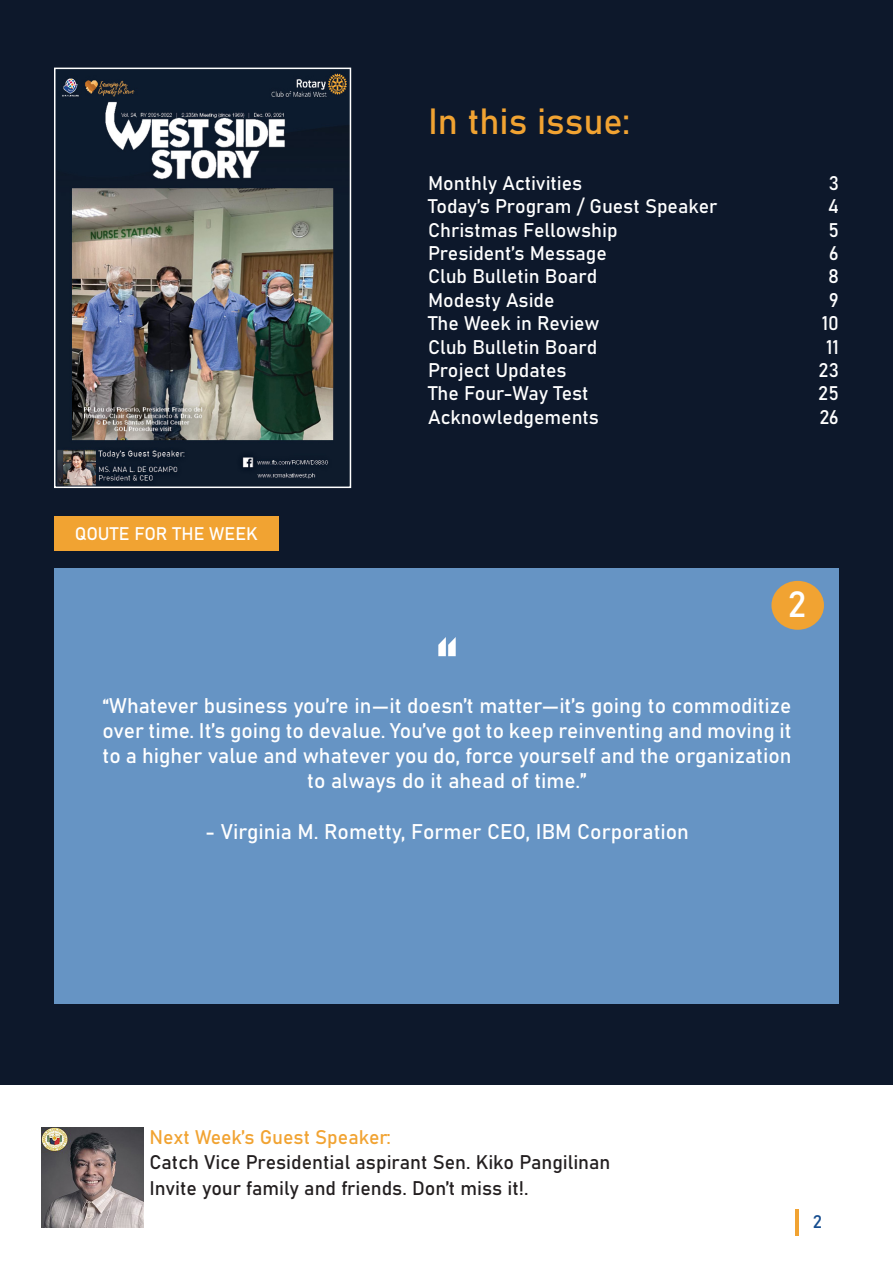
<style>
.page{position:relative;width:893px;height:1263px;background:#fff}
.page>*{position:absolute;margin:0;border:0;box-sizing:border-box;transform-origin:0 0}
.t1{font:72px "Bahnschrift";color:#fff}
.t2{font:36px "Bahnschrift";color:#f1a332}
.t3{font:36px "Bahnschrift";color:#fff}
.t4{font:21px/25.2px "Bahnschrift";color:#fff;text-align:center}
.t5{font:19.5px "Bahnschrift";color:#fff}
.t6{font:19.5px "Bahnschrift";color:#231f20}
.t7{font:19.5px "Bahnschrift";color:#f1a332}
.t8{font:18px "Bahnschrift";color:#fff}
.t9{font:18px "Bahnschrift";color:#164d8f}
</style>
<div class="page">
<hr style="left:795px;top:1209px;width:3px;height:26px;background:#f1a332">
<img style="left:42px;top:1127px;width:101px;height:100px">
<div style="left:0;top:0;width:893px;height:1084px;background:#0d182b"></div>
<img style="left:57px;top:73px;width:290px;height:412px">
<div style="left:54px;top:68px;width:297px;height:420px;border:2px solid #fff"></div>
<div style="left:54px;top:568px;width:785px;height:435px;background:#6694c4"></div>
<div style="left:771px;top:581px;width:53px;height:49px;background:#f1a332;border-radius:50%"></div>
<div style="left:54px;top:516px;width:224px;height:35px;background:#f1a332"></div>
<p class="t2" style="left:428px;top:94px;width:204px">In this issue:</p>
<p class="t5" style="left:428px;top:168px;width:156px">Monthly Activities</p>
<p class="t5" style="left:428px;top:192px;width:291px">Today’s Program / Guest Speaker</p>
<p class="t5" style="left:428px;top:215px;width:191px">Christmas Fellowship</p>
<p class="t5" style="left:428px;top:238px;width:180px">President’s Message</p>
<p class="t5" style="left:428px;top:262px;width:171px">Club Bulletin Board</p>
<p class="t5" style="left:428px;top:285px;width:128px">Modesty Aside</p>
<p class="t5" style="left:428px;top:309px;width:173px">The Week in Review</p>
<p class="t5" style="left:428px;top:332px;width:171px">Club Bulletin Board</p>
<p class="t5" style="left:428px;top:355px;width:140px">Project Updates</p>
<p class="t5" style="left:428px;top:379px;width:162px">The Four-Way Test</p>
<p class="t5" style="left:428px;top:402px;width:172px">Acknowledgements</p>
<p class="t5" style="left:829px;top:168px;width:12px">3</p>
<p class="t5" style="left:828px;top:192px;width:13px">4</p>
<p class="t5" style="left:828px;top:215px;width:12px">5</p>
<p class="t5" style="left:829px;top:238px;width:12px">6</p>
<p class="t5" style="left:828px;top:262px;width:12px">8</p>
<p class="t5" style="left:829px;top:285px;width:12px">9</p>
<p class="t5" style="left:822px;top:309px;width:19px">10</p>
<p class="t5" style="left:826px;top:332px;width:14px">11</p>
<p class="t5" style="left:819px;top:355px;width:22px">23</p>
<p class="t5" style="left:818px;top:379px;width:22px">25</p>
<p class="t5" style="left:819px;top:402px;width:21px">26</p>
<p class="t8" style="left:75px;top:520px;width:184px">QOUTE FOR THE WEEK</p>
<p class="t1" style="left:435px;top:607px;width:24px">“</p>
<p class="t3" style="left:788px;top:577px;width:20px">2</p>
<p class="t4" style="left:103px;top:691px;width:690px">“Whatever business you’re in—it doesn’t matter—it’s going to commoditize over time. It’s going to devalue. You’ve got to keep reinventing and moving it to a higher value and whatever you do, force yourself and the organization to always do it ahead of time.”</p>
<p class="t4" style="left:205px;top:817px;width:485px">- Virginia M. Rometty, Former CEO, IBM Corporation</p>
<p class="t7" style="left:150px;top:1122px;width:243px">Next Week’s Guest Speaker:</p>
<p class="t6" style="left:150px;top:1148px;width:462px">Catch Vice Presidential aspirant Sen. Kiko Pangilinan</p>
<p class="t6" style="left:150px;top:1173px;width:380px">Invite your family and friends. Don’t miss it!.</p>
<p class="t9" style="left:813px;top:1208px;width:11px">2</p>
</div>
